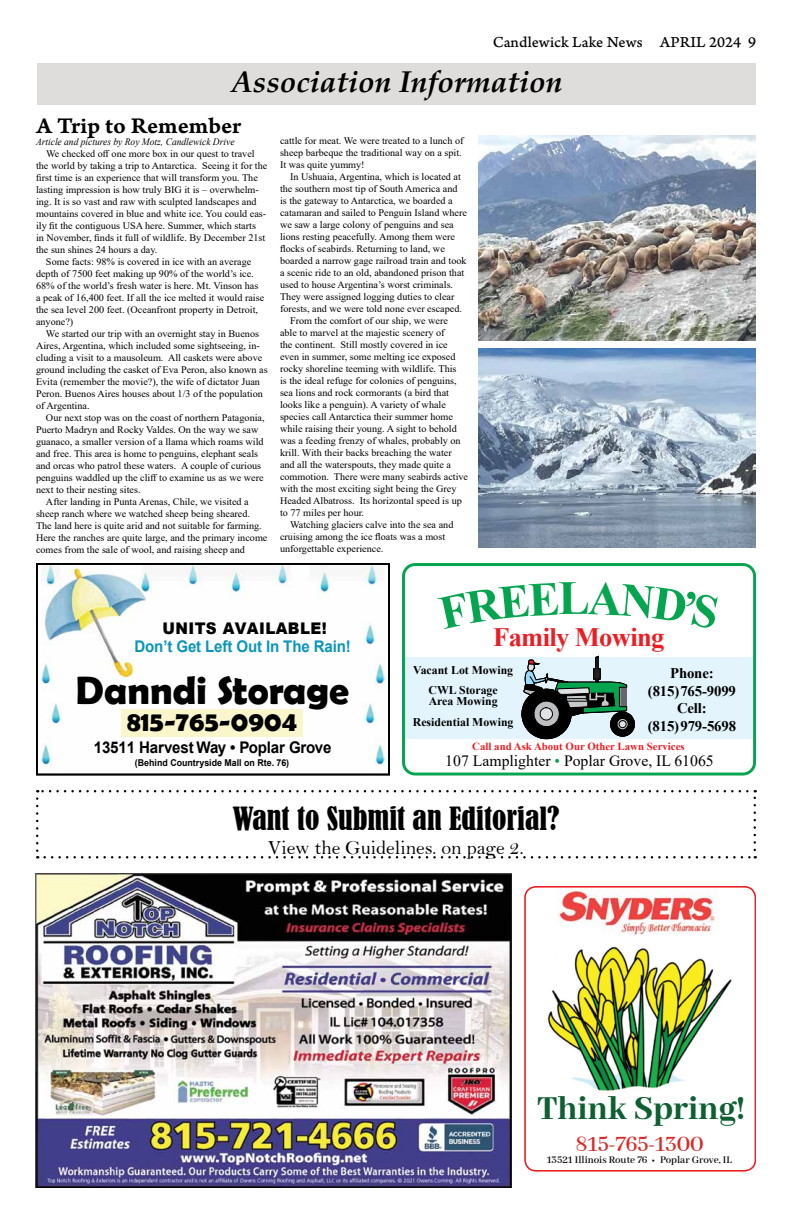
<style>
.page{position:relative;width:792px;height:1224px;background:#fff}
.page>*{position:absolute;margin:0;border:0;box-sizing:border-box;transform-origin:0 0}
.t1{font:700 47.2px "Times New Roman";color:#05a54f}
.t2{font:700 39.8px "Berlin Sans FB Demi";color:#000}
.t3{font:800 36.6px "Abhaya Libre";color:#0e6032}
.t4{font:condensed 30px "Bernard";color:#000}
.t5{font:italic 700 30px "Palatino Linotype";color:#000}
.t6{font:700 27.8px "Berlin Sans FB Demi";letter-spacing:.005em;color:#000}
.t7{font:700 26.5px "Times New Roman";letter-spacing:-.025em;color:#ed1d24}
.t8{font:23.8px "Arno Pro Smbd Caption";letter-spacing:-.005em;color:#000}
.t9{font:600 23.8px "Abhaya Libre";letter-spacing:-.025em;color:#d82c29}
.t10{font:20px "Bell";color:#000}
.t11{font:700 16.1px "Arial";letter-spacing:-.01em;color:#000;scale:.94 1}
.t12{font:700 16.1px "Arial";letter-spacing:-.01em;color:#0b95b9;scale:.94 1}
.t13{font:900 16.1px "Arial";letter-spacing:.025em;color:#000;scale:.94 1}
.t14{font:16px "Arno Pro Caption";color:#000}
.t15{font:15.7px "Times New Roman";color:#000}
.t16{font:700 14.8px/17.7px "Times New Roman";letter-spacing:-.01em;color:#000;text-align:center}
.t17{font:700 11.8px/20.7px "Times New Roman";color:#000;text-align:center}
.t18{font:600 10.9px "Abhaya Libre";color:#000}
.t19{font:700 10.8px "Times New Roman";color:#ed1d24}
.t20{font:10px/12px "Times New Roman";color:#000}
.t21{font:italic 9.9px "Times New Roman";color:#000;scale:.96 1}
.t22{font:700 9.4px "Arial";color:#000;scale:.94 1}
.s1{color:#05a54f}
</style>
<div class="page">
<div style="left:37px;top:63px;width:719px;height:42px;background:#dfdddc"></div>
<img style="left:35px;top:873px;width:477px;height:315px">
<img style="left:547px;top:947px;width:185px;height:144px">
<img style="left:557px;top:889px;width:160px;height:46px">
<div style="left:524px;top:886px;width:232px;height:286px;border:2px solid #ed1d24;border-radius:11px"></div>
<img style="left:478px;top:135px;width:278px;height:206px">
<img style="left:478px;top:348px;width:278px;height:199px">
<svg style="left:36px;top:563px;width:354px;height:212px"></svg>
<div style="left:402px;top:657px;width:350px;height:81px;background:#e3f4fd"></div>
<div style="left:402px;top:563px;width:354px;height:212px;border:3px solid #05a54f;border-radius:12px"></div>
<svg style="left:521px;top:655px;width:114px;height:85px"></svg>
<svg style="left:36px;top:799px;width:2px;height:60px"></svg>
<svg style="left:45px;top:856px;width:711px;height:3px"></svg>
<svg style="left:754px;top:790px;width:2px;height:60px"></svg>
<svg style="left:37px;top:790px;width:710px;height:2px"></svg>
<h3 class="t14" style="left:493px;top:32px;width:265px">Candlewick Lake News APRIL 2024 9</h3>
<h3 class="t5" style="left:231px;top:61px;width:333px">Association Information</h3>
<h3 class="t8" style="left:36px;top:112px;width:207px">A Trip to Remember</h3>
<p class="t21" style="left:36px;top:135px;width:208px">Article and pictures by Roy Motz, Candlewick Drive</p>
<p class="t20" style="left:46px;top:147px;width:210px">We checked off one more box in our quest to travel</p>
<p class="t20" style="left:36px;top:159px;width:233px">the world by taking a trip to Antarctica. Seeing it for the</p>
<p class="t20" style="left:36px;top:171px;width:223px">first time is an experience that will transform you. The</p>
<p class="t20" style="left:36px;top:183px;width:224px">lasting impression is how truly BIG it is – overwhelm-</p>
<p class="t20" style="left:36px;top:195px;width:222px">ing. It is so vast and raw with sculpted landscapes and</p>
<p class="t20" style="left:36px;top:207px;width:232px">mountains covered in blue and white ice. You could eas-</p>
<p class="t20" style="left:36px;top:219px;width:222px">ily fit the contiguous USA here. Summer, which starts</p>
<p class="t20" style="left:36px;top:231px;width:231px">in November, finds it full of wildlife. By December 21st</p>
<p class="t20" style="left:36px;top:243px;width:123px">the sun shines 24 hours a day.</p>
<p class="t20" style="left:46px;top:255px;width:207px">Some facts: 98% is covered in ice with an average</p>
<p class="t20" style="left:36px;top:267px;width:219px">depth of 7500 feet making up 90% of the world’s ice.</p>
<p class="t20" style="left:36px;top:279px;width:224px">68% of the world’s fresh water is here. Mt. Vinson has</p>
<p class="t20" style="left:36px;top:291px;width:230px">a peak of 16,400 feet. If all the ice melted it would raise</p>
<p class="t20" style="left:36px;top:303px;width:224px">the sea level 200 feet. (Oceanfront property in Detroit,</p>
<p class="t20" style="left:36px;top:315px;width:39px">anyone?)</p>
<p class="t20" style="left:46px;top:327px;width:215px">We started our trip with an overnight stay in Buenos</p>
<p class="t20" style="left:36px;top:339px;width:225px">Aires, Argentina, which included some sightseeing, in-</p>
<p class="t20" style="left:36px;top:351px;width:228px">cluding a visit to a mausoleum. All caskets were above</p>
<p class="t20" style="left:36px;top:363px;width:233px">ground including the casket of Eva Peron, also known as</p>
<p class="t20" style="left:36px;top:375px;width:226px">Evita (remember the movie?), the wife of dictator Juan</p>
<p class="t20" style="left:36px;top:387px;width:228px">Peron. Buenos Aires houses about 1/3 of the population</p>
<p class="t20" style="left:36px;top:399px;width:55px">of Argentina.</p>
<p class="t20" style="left:46px;top:411px;width:220px">Our next stop was on the coast of northern Patagonia,</p>
<p class="t20" style="left:36px;top:423px;width:224px">Puerto Madryn and Rocky Valdes. On the way we saw</p>
<p class="t20" style="left:36px;top:435px;width:229px">guanaco, a smaller version of a llama which roams wild</p>
<p class="t20" style="left:36px;top:447px;width:224px">and free. This area is home to penguins, elephant seals</p>
<p class="t20" style="left:36px;top:459px;width:227px">and orcas who patrol these waters. A couple of curious</p>
<p class="t20" style="left:36px;top:471px;width:229px">penguins waddled up the cliff to examine us as we were</p>
<p class="t20" style="left:36px;top:483px;width:106px">next to their nesting sites.</p>
<p class="t20" style="left:46px;top:495px;width:204px">After landing in Punta Arenas, Chile, we visited a</p>
<p class="t20" style="left:36px;top:507px;width:216px">sheep ranch where we watched sheep being sheared.</p>
<p class="t20" style="left:36px;top:519px;width:227px">The land here is quite arid and not suitable for farming.</p>
<p class="t20" style="left:36px;top:531px;width:233px">Here the ranches are quite large, and the primary income</p>
<p class="t20" style="left:36px;top:543px;width:211px">comes from the sale of wool, and raising sheep and</p>
<p class="t20" style="left:280px;top:135px;width:185px">cattle for meat. We were treated to a lunch of sheep barbeque the traditional way on a spit.<br>It was quite yummy!</p>
<p class="t20" style="left:290px;top:171px;width:172px">In Ushuaia, Argentina, which is located at</p>
<p class="t20" style="left:280px;top:183px;width:179px">the southern most tip of South America and</p>
<p class="t20" style="left:280px;top:195px;width:174px">is the gateway to Antarctica, we boarded a</p>
<p class="t20" style="left:280px;top:207px;width:188px">catamaran and sailed to Penguin Island where</p>
<p class="t20" style="left:280px;top:219px;width:175px">we saw a large colony of penguins and sea</p>
<p class="t20" style="left:280px;top:231px;width:176px">lions resting peacefully. Among them were</p>
<p class="t20" style="left:280px;top:243px;width:166px">flocks of seabirds. Returning to land, we</p>
<p class="t20" style="left:280px;top:255px;width:188px">boarded a narrow gage railroad train and took</p>
<p class="t20" style="left:280px;top:267px;width:186px">a scenic ride to an old, abandoned prison that</p>
<p class="t20" style="left:280px;top:279px;width:175px">used to house Argentina’s worst criminals.</p>
<p class="t20" style="left:280px;top:291px;width:176px">They were assigned logging duties to clear</p>
<p class="t20" style="left:280px;top:303px;width:184px">forests, and we were told none ever escaped.</p>
<p class="t20" style="left:290px;top:315px;width:160px">From the comfort of our ship, we were</p>
<p class="t20" style="left:280px;top:327px;width:166px">able to marvel at the majestic scenery of</p>
<p class="t20" style="left:280px;top:339px;width:169px">the continent. Still mostly covered in ice</p>
<p class="t20" style="left:280px;top:351px;width:177px">even in summer, some melting ice exposed</p>
<p class="t20" style="left:280px;top:363px;width:178px">rocky shoreline teeming with wildlife. This</p>
<p class="t20" style="left:280px;top:375px;width:178px">is the ideal refuge for colonies of penguins,</p>
<p class="t20" style="left:280px;top:387px;width:171px">sea lions and rock cormorants (a bird that</p>
<p class="t20" style="left:280px;top:399px;width:168px">looks like a penguin). A variety of whale</p>
<p class="t20" style="left:280px;top:411px;width:175px">species call Antarctica their summer home</p>
<p class="t20" style="left:280px;top:423px;width:178px">while raising their young. A sight to behold</p>
<p class="t20" style="left:280px;top:435px;width:182px">was a feeding frenzy of whales, probably on</p>
<p class="t20" style="left:280px;top:447px;width:173px">krill. With their backs breaching the water</p>
<p class="t20" style="left:280px;top:459px;width:173px">and all the waterspouts, they made quite a</p>
<p class="t20" style="left:280px;top:471px;width:190px">commotion. There were many seabirds active</p>
<p class="t20" style="left:280px;top:483px;width:178px">with the most exciting sight being the Grey</p>
<p class="t20" style="left:280px;top:495px;width:183px">Headed Albatross. Its horizontal speed is up</p>
<p class="t20" style="left:280px;top:507px;width:86px">to 77 miles per hour.</p>
<p class="t20" style="left:290px;top:519px;width:165px">Watching glaciers calve into the sea and</p>
<p class="t20" style="left:280px;top:531px;width:167px">cruising among the ice floats was a most</p>
<p class="t20" style="left:280px;top:543px;width:105px">unforgettable experience.</p>
<h3 class="t13" style="left:163px;top:617px;width:176px">UNITS AVAILABLE!</h3>
<h3 class="t12" style="left:134px;top:635px;width:232px">Don’t Get Left Out In The Rain!</h3>
<h1 class="t1" style="left:559px;top:564px;width:33px">L</h1>
<h3 class="t7" style="left:493px;top:618px;width:173px">Family Mowing</h3>
<h2 class="t2" style="left:76px;top:667px;width:275px">Danndi Storage</h2>
<h3 class="t6" style="left:127px;top:705px;width:172px">815-765-0904</h3>
<h3 class="t11" style="left:94px;top:736px;width:254px">13511 Harvest Way • Poplar Grove</h3>
<p class="t22" style="left:135px;top:756px;width:166px">(Behind Countryside Mall on Rte. 76)</p>
<p class="t17" style="left:413px;top:659px;width:101px">Vacant Lot Mowing<br>CWL Storage</p>
<p class="t17" style="left:413px;top:690px;width:102px">Area Mowing<br>Residential Mowing</p>
<h3 class="t16" style="left:648px;top:664px;width:90px">Phone: (815)765-9099<br>Cell: (815)979-5698</h3>
<p class="t19" style="left:472px;top:739px;width:214px">Call and Ask About Our Other Lawn Services</p>
<h3 class="t15" style="left:445px;top:750px;width:270px">107 Lamplighter <span class="s1">•</span> Poplar Grove, IL 61065</h3>
<h3 class="t4" style="left:232px;top:801px;width:329px">Want to Submit an Editorial?</h3>
<h3 class="t10" style="left:268px;top:835px;width:258px">View the Guidelines. on page 2.</h3>
<h3 class="t3" style="left:538px;top:1089px;width:209px">Think Spring!</h3>
<h3 class="t9" style="left:576px;top:1131px;width:130px">815-765-1300</h3>
<p class="t18" style="left:547px;top:1154px;width:186px">13521 Illinois Route 76 • Poplar Grove, IL</p>
</div>
